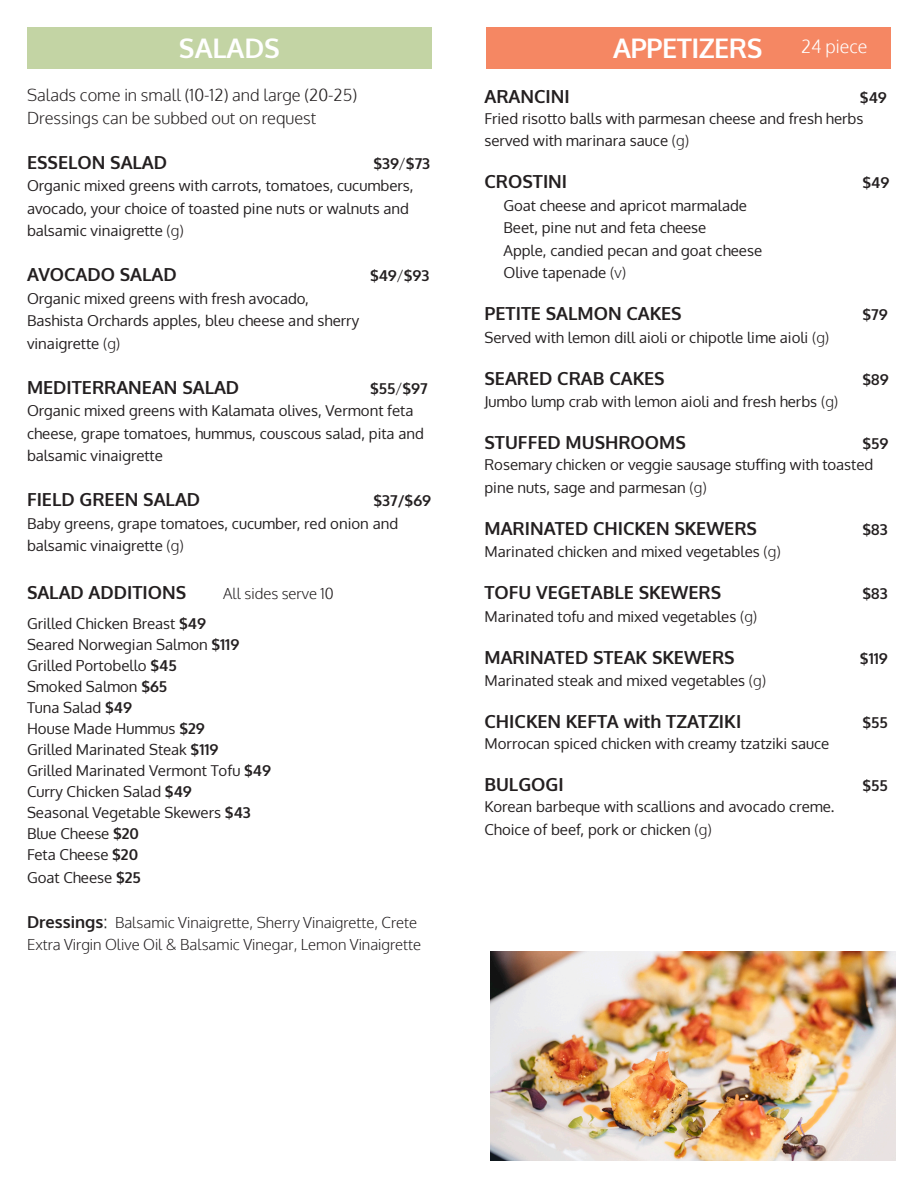
<style>
.page{position:relative;width:918px;height:1188px;background:#fff}
.page>*{position:absolute;margin:0;border:0;box-sizing:border-box;transform-origin:0 0}
.t1{font:700 27px "Oxygen";letter-spacing:-.02em;color:#fff}
.t2{font:700 18px "Oxygen";color:#231f20}
.t3{font:300 18px "Oxygen";color:#fff}
.t4{font:300 16.5px "Oxygen";color:#231f20}
.t5{font:15px/22.5px "Oxygen";color:#231f20}
.t6{font:300 15px/22.5px "Oxygen";color:#231f20}
.t7{font:700 15px "Oxygen";color:#231f20}
.s1{font-weight:300}
.s2{font-weight:700}
.s3{font-weight:700;font-size:16.5px}
.s4{font-size:16.5px}
</style>
<div class="page">
<div style="left:27px;top:27px;width:405px;height:41px;background:#c3d4a4"></div>
<div style="left:486px;top:27px;width:405px;height:41px;background:#f58763"></div>
<img style="left:490px;top:951px;width:406px;height:210px">
<p class="t1" style="left:179px;top:31px;width:103px">SALADS</p>
<p class="t1" style="left:613px;top:31px;width:151px">APPETIZERS</p>
<p class="t3" style="left:801px;top:35px;width:68px">24 piece</p>
<p class="t4" style="left:27px;top:85px;width:332px">Salads come in small (10-12) and large (20-25)</p>
<p class="t4" style="left:27px;top:107px;width:291px">Dressings can be subbed out on request</p>
<p class="t2" style="left:27px;top:151px;width:142px">ESSELON SALAD</p>
<p class="t7" style="left:373px;top:154px;width:58px">$39<span class="s1">/</span>$73</p>
<p class="t5" style="left:27px;top:175px;width:388px">Organic mixed greens with carrots, tomatoes, cucumbers, avocado, your choice of toasted pine nuts or walnuts and balsamic vinaigrette <span class="s1">(g)</span></p>
<p class="t2" style="left:27px;top:263px;width:151px">AVOCADO SALAD</p>
<p class="t7" style="left:370px;top:266px;width:61px">$49<span class="s1">/</span>$93</p>
<p class="t5" style="left:27px;top:287px;width:283px">Organic mixed greens with fresh avocado,</p>
<p class="t5" style="left:27px;top:310px;width:334px">Bashista Orchards apples, bleu cheese and sherry</p>
<p class="t5" style="left:27px;top:332px;width:95px">vinaigrette <span class="s1">(g)</span></p>
<p class="t2" style="left:27px;top:376px;width:214px">MEDITERRANEAN SALAD</p>
<p class="t7" style="left:370px;top:379px;width:59px">$55<span class="s1">/</span>$97</p>
<p class="t5" style="left:27px;top:400px;width:398px">Organic mixed greens with Kalamata olives, Vermont feta cheese, grape tomatoes, hummus, couscous salad, pita and balsamic vinaigrette</p>
<p class="t2" style="left:27px;top:488px;width:175px">FIELD GREEN SALAD</p>
<p class="t7" style="left:373px;top:491px;width:59px">$37/$69</p>
<p class="t5" style="left:27px;top:512px;width:373px">Baby greens, grape tomatoes, cucumber, red onion and balsamic vinaigrette <span class="s1">(g)</span></p>
<p class="t2" style="left:27px;top:581px;width:161px">SALAD ADDITIONS</p>
<p class="t6" style="left:223px;top:583px;width:112px">All sides serve 10</p>
<p class="t5" style="left:27px;top:613px;width:180px">Grilled Chicken Breast <span class="s2">$49</span></p>
<p class="t5" style="left:27px;top:634px;width:214px">Seared Norwegian Salmon <span class="s2">$119</span></p>
<p class="t5" style="left:27px;top:655px;width:151px">Grilled Portobello <span class="s2">$45</span></p>
<p class="t5" style="left:27px;top:676px;width:142px">Smoked Salmon <span class="s2">$65</span></p>
<p class="t5" style="left:27px;top:697px;width:106px">Tuna Salad <span class="s2">$49</span></p>
<p class="t5" style="left:27px;top:718px;width:179px">House Made Hummus <span class="s2">$29</span></p>
<p class="t5" style="left:27px;top:739px;width:193px">Grilled Marinated Steak <span class="s2">$119</span></p>
<p class="t5" style="left:27px;top:760px;width:245px">Grilled Marinated Vermont Tofu <span class="s2">$49</span></p>
<p class="t5" style="left:27px;top:781px;width:166px">Curry Chicken Salad <span class="s2">$49</span></p>
<p class="t5" style="left:27px;top:802px;width:225px">Seasonal Vegetable Skewers <span class="s2">$43</span></p>
<p class="t5" style="left:27px;top:823px;width:114px">Blue Cheese <span class="s2">$20</span></p>
<p class="t5" style="left:27px;top:844px;width:113px">Feta Cheese <span class="s2">$20</span></p>
<p class="t5" style="left:27px;top:866px;width:115px">Goat Cheese <span class="s2">$25</span></p>
<p class="t6" style="left:27px;top:911px;width:396px"><span class="s3">Dressings</span><span class="s4">:</span> Balsamic Vinaigrette, Sherry Vinaigrette, Crete<br>Extra Virgin Olive Oil &amp; Balsamic Vinegar, Lemon Vinaigrette</p>
<p class="t2" style="left:484px;top:85px;width:87px">ARANCINI</p>
<p class="t7" style="left:860px;top:88px;width:28px">$49</p>
<p class="t5" style="left:484px;top:107px;width:381px">Fried risotto balls with parmesan cheese and fresh herbs served with marinara sauce <span class="s1">(g)</span></p>
<p class="t2" style="left:484px;top:170px;width:84px">CROSTINI</p>
<p class="t7" style="left:863px;top:173px;width:28px">$49</p>
<p class="t5" style="left:503px;top:194px;width:245px">Goat cheese and apricot marmalade</p>
<p class="t5" style="left:503px;top:217px;width:204px">Beet, pine nut and feta cheese</p>
<p class="t5" style="left:503px;top:239px;width:260px">Apple, candied pecan and goat cheese</p>
<p class="t5" style="left:503px;top:262px;width:124px">Olive tapenade <span class="s1">(v)</span></p>
<p class="t2" style="left:484px;top:302px;width:199px">PETITE SALMON CAKES</p>
<p class="t7" style="left:862px;top:305px;width:27px">$79</p>
<p class="t5" style="left:484px;top:326px;width:346px">Served with lemon dill aioli or chipotle lime aioli <span class="s1">(g)</span></p>
<p class="t2" style="left:484px;top:367px;width:182px">SEARED CRAB CAKES</p>
<p class="t7" style="left:863px;top:370px;width:28px">$89</p>
<p class="t5" style="left:484px;top:391px;width:355px">Jumbo lump crab with lemon aioli and fresh herbs <span class="s1">(g)</span></p>
<p class="t2" style="left:484px;top:431px;width:203px">STUFFED MUSHROOMS</p>
<p class="t7" style="left:862px;top:434px;width:27px">$59</p>
<p class="t5" style="left:484px;top:454px;width:390px">Rosemary chicken or veggie sausage stuffing with toasted pine nuts, sage and parmesan <span class="s1">(g)</span></p>
<p class="t2" style="left:484px;top:517px;width:274px">MARINATED CHICKEN SKEWERS</p>
<p class="t7" style="left:863px;top:520px;width:27px">$83</p>
<p class="t5" style="left:484px;top:541px;width:298px">Marinated chicken and mixed vegetables <span class="s1">(g)</span></p>
<p class="t2" style="left:484px;top:581px;width:238px">TOFU VEGETABLE SKEWERS</p>
<p class="t7" style="left:862px;top:584px;width:27px">$83</p>
<p class="t5" style="left:484px;top:605px;width:274px">Marinated tofu and mixed vegetables <span class="s1">(g)</span></p>
<p class="t2" style="left:484px;top:646px;width:252px">MARINATED STEAK SKEWERS</p>
<p class="t7" style="left:860px;top:649px;width:29px">$119</p>
<p class="t5" style="left:484px;top:670px;width:283px">Marinated steak and mixed vegetables <span class="s1">(g)</span></p>
<p class="t2" style="left:484px;top:710px;width:258px">CHICKEN KEFTA with TZATZIKI</p>
<p class="t7" style="left:863px;top:713px;width:27px">$55</p>
<p class="t5" style="left:484px;top:733px;width:346px">Morrocan spiced chicken with creamy tzatziki sauce</p>
<p class="t2" style="left:484px;top:773px;width:81px">BULGOGI</p>
<p class="t7" style="left:862px;top:776px;width:27px">$55</p>
<p class="t5" style="left:484px;top:796px;width:352px">Korean barbeque with scallions and avocado creme.</p>
<p class="t5" style="left:484px;top:818px;width:229px">Choice of beef, pork or chicken <span class="s1">(g)</span></p>
</div>
